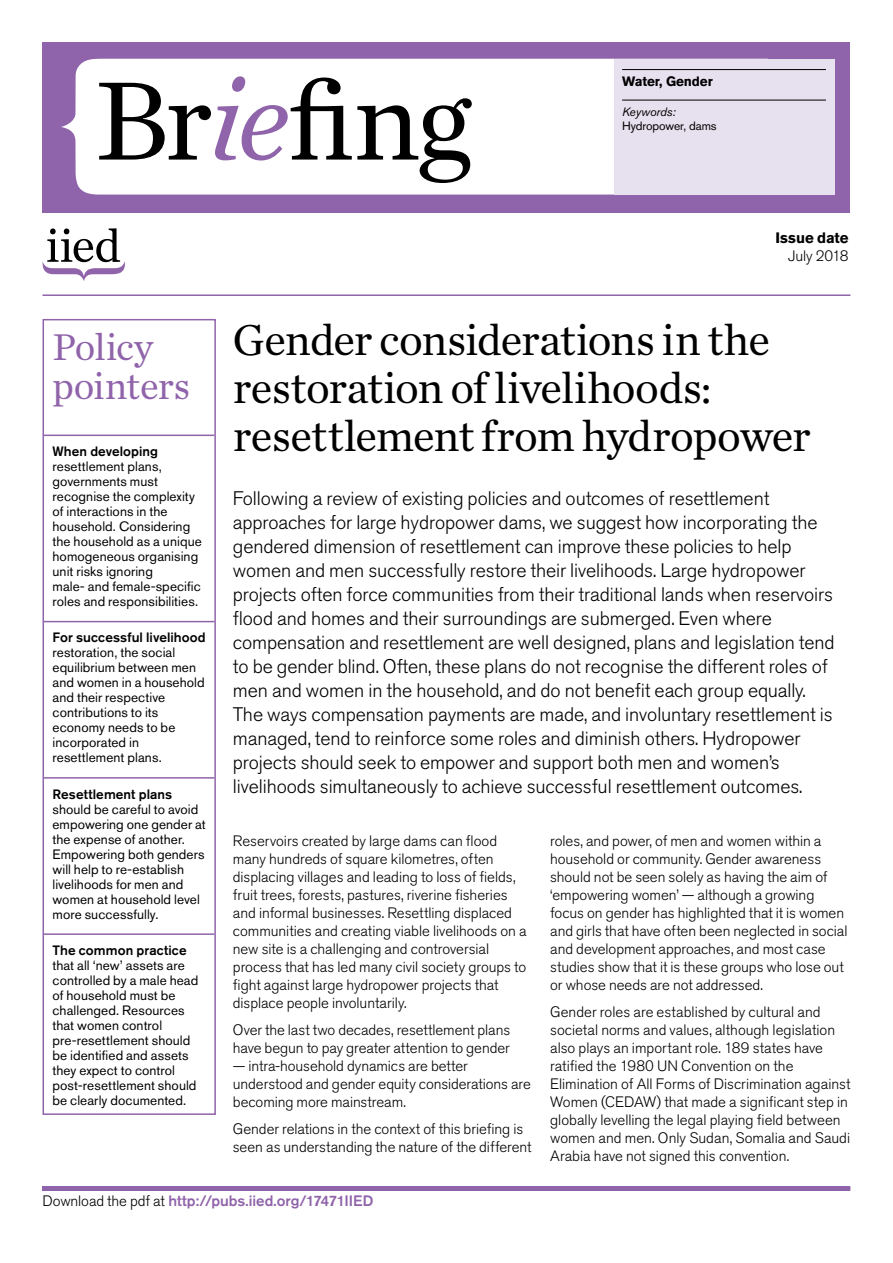
<style>
.page{position:relative;width:893px;height:1263px;background:#fff}
.page>*{position:absolute;margin:0;border:0;box-sizing:border-box;transform-origin:0 0}
.IIED_briefing_Title{font:116.7px "Chronicle Text G1";color:#000}
.IIED_briefing_Title-2{font:45px/48px "Chronicle Text G1";letter-spacing:-.02em;color:#000}
.IIED_briefing_Policy{font:39px/39px "Chronicle Text G1";letter-spacing:-.015em;color:#9064aa}
.IIED_briefing_Summar{font:300 19.5px/24px "Akzidenz Grotesk BE";letter-spacing:-.005em;color:#000}
.IIED_briefing_Body_c{font:300 15px/18px "Akzidenz Grotesk BE";letter-spacing:-.005em;color:#000}
.IIED_briefing_Body_c-2{font:500 15px "Akzidenz Grotesk BE";letter-spacing:-.005em;color:#9064aa}
.IIED_briefing_Body_c-3{font:700 15px/18px "Akzidenz Grotesk BE";letter-spacing:-.005em;color:#000;text-align:right}
.IIED_briefing_Policy-2{font:13.5px/15px "Akzidenz Grotesk BE";letter-spacing:.005em;color:#000}
.t1{font:700 13.5px "Akzidenz Grotesk BE";letter-spacing:-.01em;color:#000}
.t2{font:12px "Akzidenz Grotesk BE";letter-spacing:-.01em;color:#000}
.t3{font:italic 12px "Akzidenz Grotesk BE";letter-spacing:-.01em;color:#000}
.s1{font-style:italic;color:#9064aa}
.s2{font-weight:300}
.s3{font-weight:500}
.s4{font-weight:300;color:#000}
</style>
<div class="page">
<div style="left:43px;top:43px;width:807px;height:170px;background:#9064aa"></div>
<div style="left:61px;top:59px;width:553px;height:136px;background:#fff"></div>
<svg style="left:42px;top:228px;width:83px;height:53px"></svg>
<div style="left:614px;top:59px;width:220px;height:136px;background:#e7e0ef"></div>
<hr style="left:622px;top:69px;width:204px;height:1px;background:#000">
<hr style="left:622px;top:100px;width:204px;height:1px;background:#000">
<div style="left:43px;top:1186px;width:807px;height:5px;background:#9064aa"></div>
<hr style="left:44px;top:435px;width:170px;height:1px;background:#9064aa">
<hr style="left:44px;top:621px;width:170px;height:1px;background:#9064aa">
<hr style="left:44px;top:777px;width:170px;height:2px;background:#9064aa">
<hr style="left:44px;top:933px;width:170px;height:2px;background:#9064aa">
<div style="left:43px;top:319px;width:173px;height:796px;border:2px solid #9064aa"></div>
<hr style="left:43px;top:294px;width:807px;height:2px;background:#9064aa">
<p class="IIED_briefing_Title" style="left:94px;top:32px;width:379px">Br<span class="s1">ie</span>fing</p>
<p class="t1" style="left:622px;top:73px;width:92px">Water, Gender</p>
<p class="t3" style="left:622px;top:105px;width:55px">Keywords:</p>
<p class="t2" style="left:622px;top:119px;width:96px">Hydropower, dams</p>
<p class="IIED_briefing_Body_c-3" style="left:775px;top:229px;width:75px">Issue date<br><span class="s2">July 2018</span></p>
<p class="IIED_briefing_Policy" style="left:53px;top:325px;width:139px">Policy pointers</p>
<p class="IIED_briefing_Policy-2" style="left:53px;top:444px;width:151px"><span class="s3">When developing </span>resettlement plans, governments must recognise the complexity of interactions in the household. Considering the household as a unique homogeneous organising unit risks ignoring<br>male- and female-specific roles and responsibilities.</p>
<p class="IIED_briefing_Policy-2" style="left:53px;top:630px;width:155px"><span class="s3">For successful livelihood </span>restoration, the social equilibrium between men and women in a household and their respective contributions to its economy needs to be incorporated in resettlement plans.</p>
<p class="IIED_briefing_Policy-2" style="left:53px;top:786px;width:155px"><span class="s3">Resettlement plans </span>should be careful to avoid empowering one gender at the expense of another.<br>Empowering both genders will help to re-establish livelihoods for men and women at household level more successfully.</p>
<p class="IIED_briefing_Policy-2" style="left:53px;top:942px;width:147px"><span class="s3">The common practice </span>that all ‘new’ assets are controlled by a male head of household must be challenged. Resources that women control pre-resettlement should be identified and assets they expect to control post-resettlement should be clearly documented.</p>
<p class="IIED_briefing_Title-2" style="left:233px;top:313px;width:579px">Gender considerations in the restoration of livelihoods: resettlement from hydropower</p>
<p class="IIED_briefing_Summar" style="left:233px;top:486px;width:603px">Following a review of existing policies and outcomes of resettlement approaches for large hydropower dams, we suggest how incorporating the gendered dimension of resettlement can improve these policies to help women and men successfully restore their livelihoods. Large hydropower projects often force communities from their traditional lands when reservoirs flood and homes and their surroundings are submerged. Even where compensation and resettlement are well designed, plans and legislation tend to be gender blind. Often, these plans do not recognise the different roles of men and women in the household, and do not benefit each group equally.<br>The ways compensation payments are made, and involuntary resettlement is managed, tend to reinforce some roles and diminish others. Hydropower projects should seek to empower and support both men and women’s livelihoods simultaneously to achieve successful resettlement outcomes.</p>
<p class="IIED_briefing_Body_c" style="left:233px;top:832px;width:295px">Reservoirs created by large dams can flood many hundreds of square kilometres, often displacing villages and leading to loss of fields, fruit trees, forests, pastures, riverine fisheries and informal businesses. Resettling displaced communities and creating viable livelihoods on a new site is a challenging and controversial process that has led many civil society groups to fight against large hydropower projects that displace people involuntarily.</p>
<p class="IIED_briefing_Body_c" style="left:233px;top:1021px;width:279px">Over the last two decades, resettlement plans have begun to pay greater attention to gender</p>
<p class="IIED_briefing_Body_c" style="left:233px;top:1057px;width:300px">— intra-household dynamics are better understood and gender equity considerations are becoming more mainstream.</p>
<p class="IIED_briefing_Body_c" style="left:233px;top:1120px;width:300px">Gender relations in the context of this briefing is seen as understanding the nature of the different</p>
<p class="IIED_briefing_Body_c" style="left:550px;top:832px;width:299px">roles, and power, of men and women within a household or community. Gender awareness should not be seen solely as having the aim of ‘empowering women’ — although a growing focus on gender has highlighted that it is women and girls that have often been neglected in social and development approaches, and most case studies show that it is these groups who lose out or whose needs are not addressed.</p>
<p class="IIED_briefing_Body_c" style="left:550px;top:1003px;width:302px">Gender roles are established by cultural and societal norms and values, although legislation also plays an important role. 189 states have ratified the 1980 UN Convention on the Elimination of All Forms of Discrimination against Women (CEDAW) that made a significant step in globally levelling the legal playing field between women and men. Only Sudan, Somalia and Saudi Arabia have not signed this convention.</p>
<p class="IIED_briefing_Body_c-2" style="left:43px;top:1192px;width:332px"><span class="s4">Download the pdf at</span> http://pubs.iied.org/17471IIED</p>
</div>
